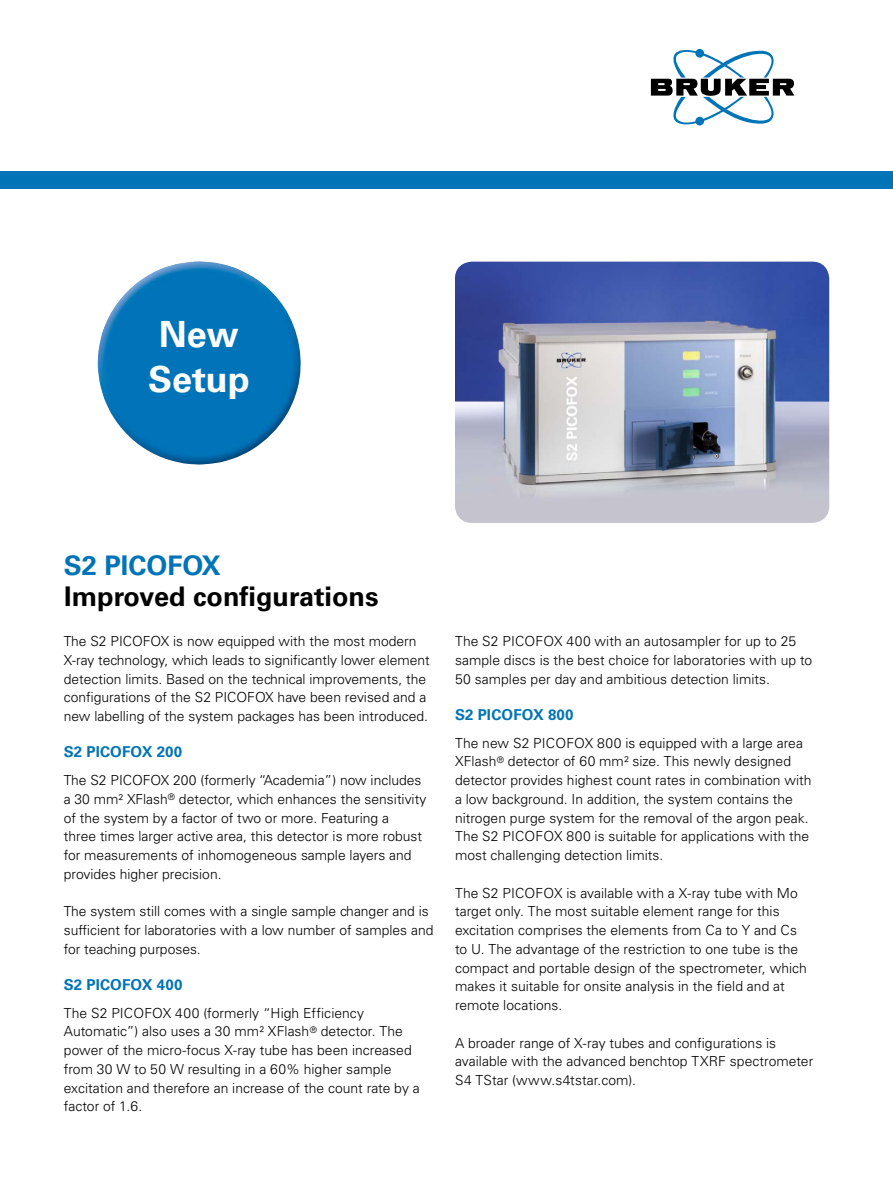
<style>
.page{position:relative;width:893px;height:1187px;background:#fff}
.page>*{position:absolute;margin:0;border:0;box-sizing:border-box;transform-origin:0 0}
.t1{font:700 36px/45px "Univers LT Std";color:#fff}
.t2{font:700 27px "Univers LT Std";color:#000}
.t3{font:700 27px "Univers LT Std";color:#0074b7}
.t4{font:700 15px "Univers LT Std";letter-spacing:.01em;color:#0074b7}
.t5{font:300 13.8px/18.8px "Univers LT Std";color:#000}
</style>
<div class="page">
<div style="left:0;top:171px;width:893px;height:17px;background:#0074b7"></div>
<svg style="left:651px;top:49px;width:143px;height:76px"></svg>
<img style="left:97px;top:261px;width:204px;height:204px">
<img style="left:455px;top:261px;width:374px;height:262px">
<h1 class="t1" style="left:148px;top:311px;width:103px">New<br>Setup</h1>
<h2 class="t3" style="left:64px;top:549px;width:159px">S2 PICOFOX</h2>
<h2 class="t2" style="left:64px;top:580px;width:316px">Improved configurations</h2>
<p class="t5" style="left:64px;top:632px;width:368px">The S2 PICOFOX is now equipped with the most modern X-ray technology, which leads to significantly lower element detection limits. Based on the technical improvements, the configurations of the S2 PICOFOX have been revised and a new labelling of the system packages has been introduced.</p>
<p class="t4" style="left:64px;top:743px;width:120px">S2 PICOFOX 200</p>
<p class="t5" style="left:64px;top:770px;width:364px">The S2 PICOFOX 200 (formerly “Academia”) now includes a 30 mm² XFlash<sup>®</sup> detector, which enhances the sensitivity of the system by a factor of two or more. Featuring a<br>three times larger active area, this detector is more robust for measurements of inhomogeneous sample layers and provides higher precision.</p>
<p class="t5" style="left:64px;top:902px;width:371px">The system still comes with a single sample changer and is sufficient for laboratories with a low number of samples and for teaching purposes.</p>
<p class="t4" style="left:64px;top:975px;width:120px">S2 PICOFOX 400</p>
<p class="t5" style="left:64px;top:1003px;width:357px">The S2 PICOFOX 400 (formerly “High Efficiency Automatic”) also uses a 30 mm² XFlash<sup>®</sup> detector. The power of the micro-focus X-ray tube has been increased from 30 W to 50 W resulting in a 60% higher sample excitation and therefore an increase of the count rate by a factor of 1.6.</p>
<p class="t5" style="left:455px;top:632px;width:359px">The S2 PICOFOX 400 with an autosampler for up to 25 sample discs is the best choice for laboratories with up to<br>50 samples per day and ambitious detection limits.</p>
<p class="t4" style="left:455px;top:705px;width:120px">S2 PICOFOX 800</p>
<p class="t5" style="left:455px;top:733px;width:358px">The new S2 PICOFOX 800 is equipped with a large area XFlash<sup>®</sup> detector of 60 mm² size. This newly designed detector provides highest count rates in combination with a low background. In addition, the system contains the nitrogen purge system for the removal of the argon peak.<br>The S2 PICOFOX 800 is suitable for applications with the most challenging detection limits.</p>
<p class="t5" style="left:455px;top:883px;width:353px">The S2 PICOFOX is available with a X-ray tube with Mo target only. The most suitable element range for this excitation comprises the elements from Ca to Y and Cs to U. The advantage of the restriction to one tube is the compact and portable design of the spectrometer, which makes it suitable for onsite analysis in the field and at remote locations.</p>
<p class="t5" style="left:455px;top:1033px;width:360px">A broader range of X-ray tubes and configurations is available with the advanced benchtop TXRF spectrometer<br>S4 TStar (www.s4tstar.com).</p>
</div>
